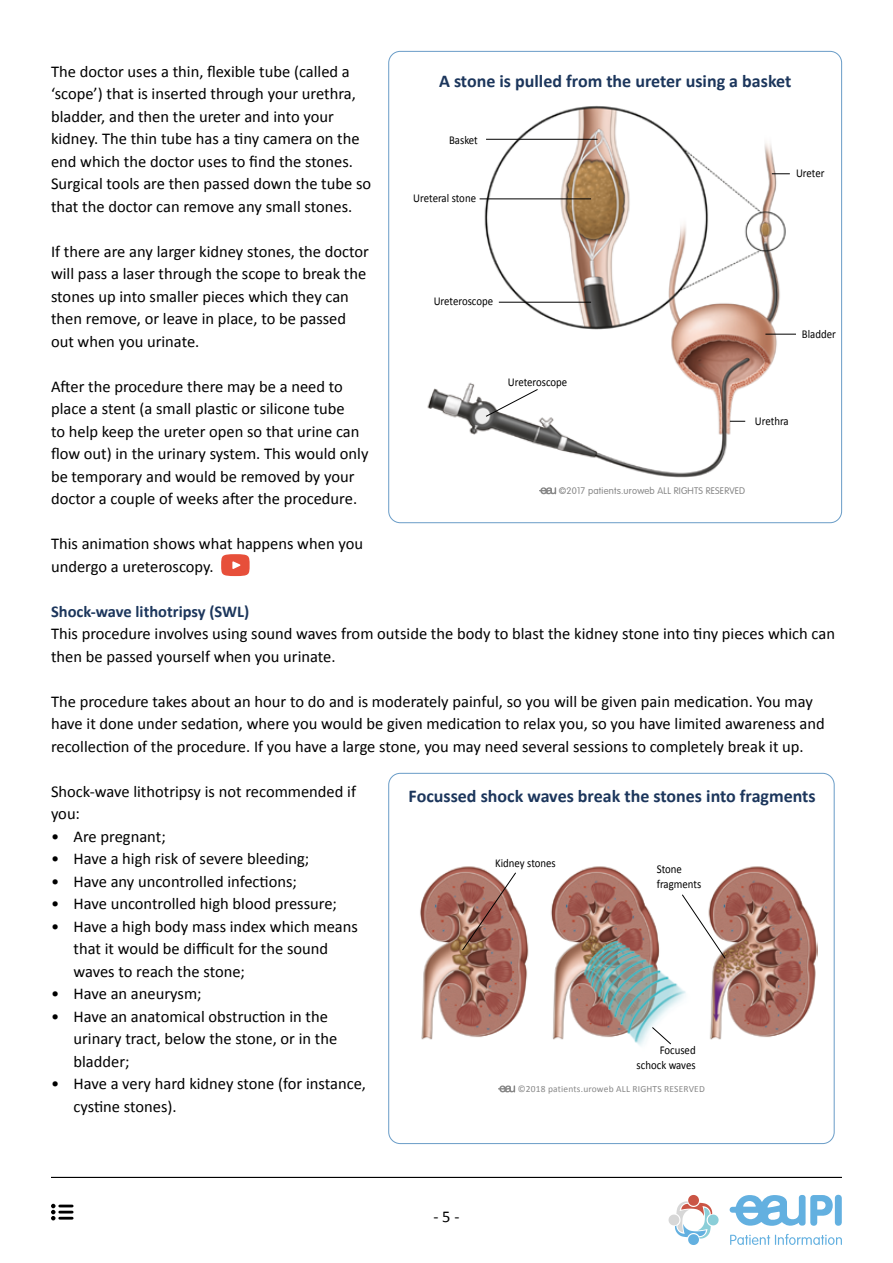
<style>
.page{position:relative;width:893px;height:1263px;background:#fff}
.page>*{position:absolute;margin:0;border:0;box-sizing:border-box;transform-origin:0 0}
.t1{font:700 18px "Calibri";color:#1c365c}
.t2{font:16.5px/22.5px "Calibri";color:#000}
.t3{font:700 16.5px "Calibri";color:#1c365c}
.t4{font:12px "Calibri";color:#000;scale:.9 1}
.t5{font:300 9.45px "VAG Rounded";letter-spacing:.02em;color:#878787}
.t6{font:9.45px "Calibri";letter-spacing:.02em;color:#878787}
</style>
<div class="page">
<svg style="left:730px;top:1234px;width:112px;height:11px"></svg>
<svg style="left:730px;top:1195px;width:103px;height:31px"></svg>
<div style="left:835px;top:1195px;width:7px;height:31px;background:#63b0e0;border-radius:4px"></div>
<svg style="left:668px;top:1195px;width:51px;height:50px"></svg>
<svg style="left:51px;top:1204px;width:21px;height:16px"></svg>
<svg style="left:221px;top:554px;width:29px;height:22px"></svg>
<hr style="left:51px;top:1177px;width:791px;height:1px;background:#000">
<img style="left:427px;top:106px;width:363px;height:372px">
<hr style="left:486px;top:139px;width:112px;height:1px;background:#000">
<hr style="left:480px;top:198px;width:111px;height:1px;background:#000">
<svg style="left:485px;top:388px;width:54px;height:29px"></svg>
<hr style="left:499px;top:302px;width:92px;height:1px;background:#000">
<hr style="left:765px;top:334px;width:31px;height:1px;background:#000">
<svg style="left:772px;top:173px;width:18px;height:1px"></svg>
<svg style="left:730px;top:421px;width:15px;height:1px"></svg>
<svg style="left:539px;top:487px;width:17px;height:8px"></svg>
<img style="left:420px;top:866px;width:398px;height:180px">
<svg style="left:681px;top:894px;width:45px;height:65px"></svg>
<svg style="left:461px;top:872px;width:56px;height:79px;background:#a9766a"></svg>
<svg style="left:651px;top:1026px;width:21px;height:19px"></svg>
<svg style="left:498px;top:1085px;width:17px;height:8px"></svg>
<p class="t2" style="left:51px;top:59px;width:322px">The doctor uses a thin, flexible tube (called a ‘scope’) that is inserted through your urethra, bladder, and then the ureter and into your kidney. The thin tube has a tiny camera on the end which the doctor uses to find the stones.<br>Surgical tools are then passed down the tube so that the doctor can remove any small stones.</p>
<p class="t2" style="left:51px;top:239px;width:319px">If there are any larger kidney stones, the doctor will pass a laser through the scope to break the stones up into smaller pieces which they can then remove, or leave in place, to be passed out when you urinate.</p>
<p class="t2" style="left:51px;top:374px;width:319px">After the procedure there may be a need to place a stent (a small plastic or silicone tube<br>to help keep the ureter open so that urine can flow out) in the urinary system. This would only be temporary and would be removed by your doctor a couple of weeks after the procedure.</p>
<p class="t2" style="left:51px;top:531px;width:314px">This animation shows what happens when you undergo a ureteroscopy.</p>
<p class="t3" style="left:51px;top:601px;width:200px">Shock-wave lithotripsy (SWL)</p>
<p class="t2" style="left:51px;top:621px;width:785px">This procedure involves using sound waves from outside the body to blast the kidney stone into tiny pieces which can then be passed yourself when you urinate.</p>
<p class="t2" style="left:51px;top:689px;width:775px">The procedure takes about an hour to do and is moderately painful, so you will be given pain medication. You may have it done under sedation, where you would be given medication to relax you, so you have limited awareness and recollection of the procedure. If you have a large stone, you may need several sessions to completely break it up.</p>
<p class="t2" style="left:51px;top:779px;width:307px">Shock-wave lithotripsy is not recommended if you:</p>
<p class="t2" style="left:51px;top:824px;width:116px">• Are pregnant;</p>
<p class="t2" style="left:51px;top:846px;width:260px">• Have a high risk of severe bleeding;</p>
<p class="t2" style="left:51px;top:869px;width:248px">• Have any uncontrolled infections;</p>
<p class="t2" style="left:51px;top:891px;width:287px">• Have uncontrolled high blood pressure;</p>
<p class="t2" style="left:74px;top:914px;width:286px;text-indent:-22px">• Have a high body mass index which means that it would be difficult for the sound waves to reach the stone;</p>
<p class="t2" style="left:51px;top:981px;width:152px">• Have an aneurysm;</p>
<p class="t2" style="left:74px;top:1004px;width:265px;text-indent:-22px">• Have an anatomical obstruction in the urinary tract, below the stone, or in the bladder;</p>
<p class="t2" style="left:74px;top:1071px;width:294px;text-indent:-22px">• Have a very hard kidney stone (for instance, cystine stones).</p>
<p class="t1" style="left:439px;top:69px;width:354px">A stone is pulled from the ureter using a basket</p>
<p class="t4" style="left:449px;top:132px;width:33px">Basket</p>
<p class="t4" style="left:796px;top:166px;width:33px">Ureter</p>
<p class="t4" style="left:413px;top:191px;width:71px">Ureteral stone</p>
<p class="t4" style="left:434px;top:294px;width:68px">Ureteroscope</p>
<p class="t4" style="left:802px;top:327px;width:39px">Bladder</p>
<p class="t4" style="left:508px;top:374px;width:68px">Ureteroscope</p>
<p class="t4" style="left:755px;top:413px;width:39px">Urethra</p>
<p class="t5" style="left:559px;top:486px;width:188px">©2017 patients.uroweb ALL RIGHTS RESERVED</p>
<p class="t1" style="left:409px;top:785px;width:409px">Focussed shock waves break the stones into fragments</p>
<p class="t4" style="left:495px;top:856px;width:69px">Kidney stones</p>
<p class="t4" style="left:657px;top:862px;width:30px">Stone</p>
<p class="t4" style="left:657px;top:876px;width:51px">fragments</p>
<p class="t4" style="left:660px;top:1043px;width:42px">Focused</p>
<p class="t4" style="left:637px;top:1057px;width:67px">schock waves</p>
<p class="t6" style="left:518px;top:1083px;width:189px">©2018 patients.uroweb ALL RIGHTS RESERVED</p>
<p class="t2" style="left:433px;top:1204px;width:27px">-5-</p>
</div>
